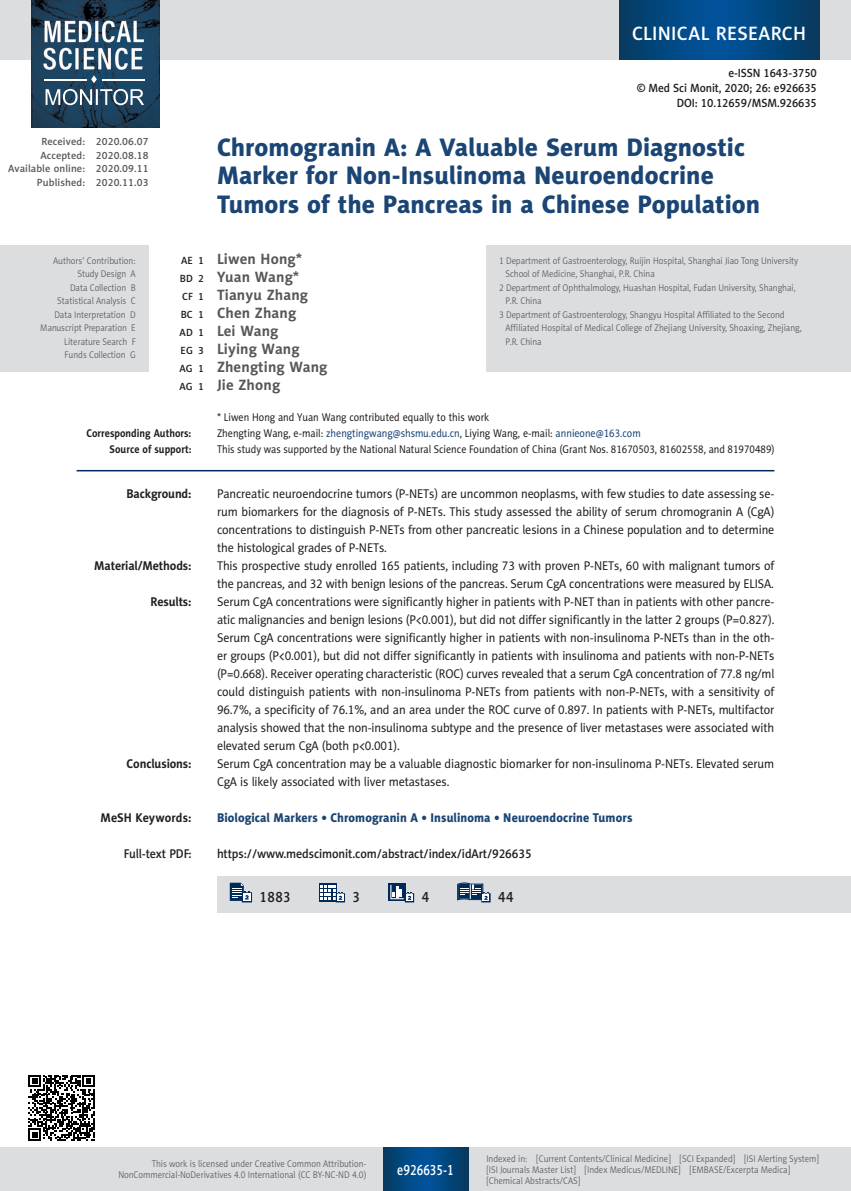
<style>
.page{position:relative;width:851px;height:1191px;background:#fff}
.page>*{position:absolute;margin:0;border:0;box-sizing:border-box;transform-origin:0 0}
.MSM_Tytul{font:25.5px/28.5px "Naomi Sans EFN Heavy";color:#1a4574}
.t1{font:19.5px "Naomi Sans EFN Medium";letter-spacing:.015em;color:#fff}
.MSM_Autorzy{font:700 15px "Naomi Sans EFN";letter-spacing:.01em;color:#57585a}
.MSM_e-PAGINA{font:15px "Naomi Sans EFN Medium";color:#fff;scale:.8 1}
.MSM_dane{font:15px "Naomi Sans EFN Medium";letter-spacing:.03em;color:#231f20;scale:.9 1}
.MSM_Summary_body{font:12.75px/18px "Naomi Sans EFN";letter-spacing:-.01em;color:#231f20;text-align:justify;scale:.95 1}
.MSM_full_text_pdf{font:12.75px "Naomi Sans EFN Medium";letter-spacing:-.01em;color:#231f20;scale:.95 1}
.MSM_keywords{font:12.75px "Naomi Sans EFN Heavy";letter-spacing:.005em;color:#1a4574;scale:.95 1}
.MSM_Summary_body-2{font:700 12.75px "Naomi Sans EFN";letter-spacing:-.01em;color:#231f20;scale:.95 1}
.MSM_keywords-2{font:700 12.75px "Naomi Sans EFN";letter-spacing:.005em;color:#231f20;scale:.95 1}
.MSM_full_text_pdf-2{font:12px "Naomi Sans EFN Medium";letter-spacing:-.01em;color:#231f20;scale:.95 1}
.MSM_Support{font:11.25px "Naomi Sans EFN";color:#231f20;scale:.9 1}
.MSM_Adres{font:11.25px "Naomi Sans EFN";color:#1a4574;scale:.9 1}
.MSM_Adres-2{font:11.25px "Naomi Sans EFN";color:#231f20;scale:.9 1}
.MSM_Adres-3{font:700 11.25px "Naomi Sans EFN";color:#231f20;scale:.9 1}
.MSM_Support-2{font:700 11.25px "Naomi Sans EFN";color:#231f20;scale:.9 1}
.t2{font:10.5px "Naomi Sans EFN Medium";letter-spacing:.01em;color:#57585a}
.MSM_Afiliacja{font:9.75px/13.5px "Naomi Sans EFN Light";color:#57585a;scale:.9 1}
.s1{font-family:"Naomi Sans EFN Medium";font-weight:400;font-size:10.5px;color:#231f20}
.s2{color:#231f20}
</style>
<div class="page">
<div style="left:217px;top:876px;width:633px;height:36px;background:#dcdddf"></div>
<svg style="left:230px;top:882px;width:22px;height:20px"></svg>
<div style="left:319px;top:883px;width:17px;height:18px;background:#00295c"></div>
<svg style="left:320px;top:884px;width:25px;height:18px"></svg>
<div style="left:388px;top:883px;width:18px;height:18px;background:#00295c"></div>
<svg style="left:390px;top:885px;width:24px;height:17px"></svg>
<svg style="left:457px;top:882px;width:33px;height:20px"></svg>
<hr style="left:77px;top:470px;width:697px;height:1px;background:#00295c">
<div style="left:0;top:246px;width:148px;height:126px;background:#dcdddf"></div>
<div style="left:486px;top:246px;width:364px;height:126px;background:#dcdddf"></div>
<svg style="left:28px;top:1075px;width:67px;height:66px"></svg>
<div style="left:0;top:1148px;width:850px;height:43px;background:#dcdddf"></div>
<svg style="left:383px;top:1147px;width:85px;height:43px;background:#02477e"></svg>
<div style="left:0;top:0;width:850px;height:60px;background:#dcdddf"></div>
<svg style="left:619px;top:0;width:200px;height:60px;background:#02477e"></svg>
<img style="left:32px;top:0;width:127px;height:128px">
<img style="left:45px;top:79px;width:41px;height:1px">
<img style="left:103px;top:79px;width:41px;height:1px">
<svg style="left:91px;top:75px;width:6px;height:8px"></svg>
<img style="left:46px;top:89px;width:98px;height:16px">
<h2 class="t1" style="left:632px;top:22px;width:175px">CLINICAL RESEARCH</h2>
<p class="MSM_full_text_pdf-2" style="left:728px;top:66px;width:95px">e-ISSN 1643-3750</p>
<p class="MSM_full_text_pdf-2" style="left:636px;top:81px;width:191px">© Med Sci Monit, 2020; 26: e926635</p>
<p class="MSM_full_text_pdf-2" style="left:676px;top:96px;width:149px">DOI: 10.12659/MSM.926635</p>
<p class="MSM_Tytul" style="left:217px;top:132px;width:544px">Chromogranin A: A Valuable Serum Diagnostic<br>Marker for Non-Insulinoma Neuroendocrine<br>Tumors of the Pancreas in a Chinese Population</p>
<p class="MSM_Autorzy" style="left:181px;top:250px;width:123px"><span class="s1">AE 1</span> Liwen Hong*</p>
<p class="MSM_Autorzy" style="left:180px;top:268px;width:121px"><span class="s1">BD 2</span> Yuan Wang*</p>
<p class="MSM_Autorzy" style="left:182px;top:286px;width:127px"><span class="s1">CF 1</span> Tianyu Zhang</p>
<p class="MSM_Autorzy" style="left:181px;top:304px;width:117px"><span class="s1">BC 1</span> Chen Zhang</p>
<p class="MSM_Autorzy" style="left:179px;top:322px;width:100px"><span class="s1">AD 1</span> Lei Wang</p>
<p class="MSM_Autorzy" style="left:180px;top:340px;width:120px"><span class="s1">EG 3</span> Liying Wang</p>
<p class="MSM_Autorzy" style="left:179px;top:358px;width:149px"><span class="s1">AG 1</span> Zhengting Wang</p>
<p class="MSM_Autorzy" style="left:179px;top:376px;width:102px"><span class="s1">AG 1</span> Jie Zhong</p>
<p class="MSM_Adres-2" style="left:217px;top:411px;width:304px">* Liwen Hong and Yuan Wang contributed equally to this work</p>
<p class="MSM_Adres-3" style="left:86px;top:427px;width:118px">Corresponding Authors:</p>
<p class="MSM_Adres" style="left:217px;top:427px;width:472px"><span class="s2">Zhengting Wang, e-mail:</span> zhengtingwang@shsmu.edu.cn<span class="s2">, Liying Wang, e-mail:</span> annieone@163.com</p>
<p class="MSM_Support-2" style="left:110px;top:442px;width:92px">Source of support:</p>
<p class="MSM_Support" style="left:217px;top:442px;width:621px">This study was supported by the National Natural Science Foundation of China (Grant Nos. 81670503, 81602558, and 81970489)</p>
<p class="MSM_Summary_body-2" style="left:126px;top:486px;width:70px">Background:</p>
<p class="MSM_Summary_body" style="left:217px;top:485px;width:588px">Pancreatic neuroendocrine tumors (P-NETs) are uncommon neoplasms, with few studies to date assessing se&shy;rum biomarkers for the diagnosis of P-NETs. This study assessed the ability of serum chromogranin A (CgA) concentrations to distinguish P-NETs from other pancreatic lesions in a Chinese population and to determine the histological grades of P-NETs.</p>
<p class="MSM_Summary_body-2" style="left:94px;top:558px;width:104px">Material/Methods:</p>
<p class="MSM_Summary_body" style="left:217px;top:557px;width:588px">This prospective study enrolled 165 patients, including 73 with proven P-NETs, 60 with malignant tumors of the pancreas, and 32 with benign lesions of the pancreas. Serum CgA concentrations were measured by ELISA.</p>
<p class="MSM_Summary_body-2" style="left:150px;top:594px;width:45px">Results:</p>
<p class="MSM_Summary_body" style="left:217px;top:593px;width:588px">Serum CgA concentrations were significantly higher in patients with P-NET than in patients with other pancre&shy;atic malignancies and benign lesions (P&lt;0.001), but did not differ significantly in the latter 2 groups (P=0.827).<br>Serum CgA concentrations were significantly higher in patients with non-insulinoma P-NETs than in the oth&shy;er groups (P&lt;0.001), but did not differ significantly in patients with insulinoma and patients with non-P-NETs (P=0.668). Receiver operating characteristic (ROC) curves revealed that a serum CgA concentration of 77.8 ng/ml could distinguish patients with non-insulinoma P-NETs from patients with non-P-NETs, with a sensitivity of 96.7%, a specificity of 76.1%, and an area under the ROC curve of 0.897. In patients with P-NETs, multifactor analysis showed that the non-insulinoma subtype and the presence of liver metastases were associated with elevated serum CgA (both p&lt;0.001).</p>
<p class="MSM_Summary_body-2" style="left:127px;top:756px;width:70px">Conclusions:</p>
<p class="MSM_Summary_body" style="left:217px;top:755px;width:588px">Serum CgA concentration may be a valuable diagnostic biomarker for non-insulinoma P-NETs. Elevated serum<br>CgA is likely associated with liver metastases.</p>
<p class="MSM_keywords-2" style="left:100px;top:810px;width:97px">MeSH Keywords:</p>
<p class="MSM_keywords" style="left:217px;top:810px;width:438px">Biological Markers • Chromogranin A • Insulinoma • Neuroendocrine Tumors</p>
<p class="MSM_full_text_pdf" style="left:124px;top:846px;width:73px">Full-text PDF:</p>
<p class="MSM_full_text_pdf" style="left:217px;top:846px;width:333px">https://www.medscimonit.com/abstract/index/idArt/926635</p>
<p class="t2" style="left:41px;top:136px;width:109px">Received: 2020.06.07</p>
<p class="t2" style="left:40px;top:149px;width:110px">Accepted: 2020.08.18</p>
<p class="t2" style="left:8px;top:163px;width:142px">Available online: 2020.09.11</p>
<p class="t2" style="left:37px;top:176px;width:113px">Published: 2020.11.03</p>
<p class="MSM_Afiliacja" style="left:53px;top:254px;width:93px">Authors’ Contribution:</p>
<p class="MSM_Afiliacja" style="left:77px;top:267px;width:66px">Study Design A</p>
<p class="MSM_Afiliacja" style="left:70px;top:281px;width:74px">Data Collection B</p>
<p class="MSM_Afiliacja" style="left:57px;top:294px;width:89px">Statistical Analysis C</p>
<p class="MSM_Afiliacja" style="left:54px;top:308px;width:92px">Data Interpretation D</p>
<p class="MSM_Afiliacja" style="left:40px;top:321px;width:107px">Manuscript Preparation E</p>
<p class="MSM_Afiliacja" style="left:64px;top:335px;width:81px">Literature Search F</p>
<p class="MSM_Afiliacja" style="left:65px;top:348px;width:80px">Funds Collection G</p>
<p class="MSM_Afiliacja" style="left:505px;top:254px;width:327px;text-indent:-6px">1 Department of Gastroenterology, Ruijin Hospital, Shanghai Jiao Tong University<br>School of Medicine, Shanghai, P.R. China</p>
<p class="MSM_Afiliacja" style="left:505px;top:281px;width:324px;text-indent:-6px">2 Department of Ophthalmology, Huashan Hospital, Fudan University, Shanghai,<br>P.R. China</p>
<p class="MSM_Afiliacja" style="left:505px;top:308px;width:330px;text-indent:-6px">3 Department of Gastroenterology, Shangyu Hospital Affiliated to the Second<br>Affiliated Hospital of Medical College of Zhejiang University, Shoaxing, Zhejiang,<br>P.R. China</p>
<p class="MSM_dane" style="left:259px;top:888px;width:36px">1883</p>
<p class="MSM_dane" style="left:352px;top:888px;width:10px">3</p>
<p class="MSM_dane" style="left:421px;top:888px;width:10px">4</p>
<p class="MSM_dane" style="left:498px;top:888px;width:19px">44</p>
<p class="MSM_Afiliacja" style="left:118px;top:1158px;width:277px;line-height:11.2px;text-align:right">This work is licensed under Creative Common Attribution-<br>NonCommercial-NoDerivatives 4.0 International (CC BY-NC-ND 4.0)</p>
<p class="MSM_e-PAGINA" style="left:397px;top:1160px;width:72px">e926635-1</p>
<p class="MSM_Afiliacja" style="left:486px;top:1152px;width:371px;line-height:11.2px">Indexed in: [Current Contents/Clinical Medicine] [SCI Expanded] [ISI Alerting System] [ISI Journals Master List] [Index Medicus/MEDLINE] [EMBASE/Excerpta Medica] [Chemical Abstracts/CAS]</p>
</div>
